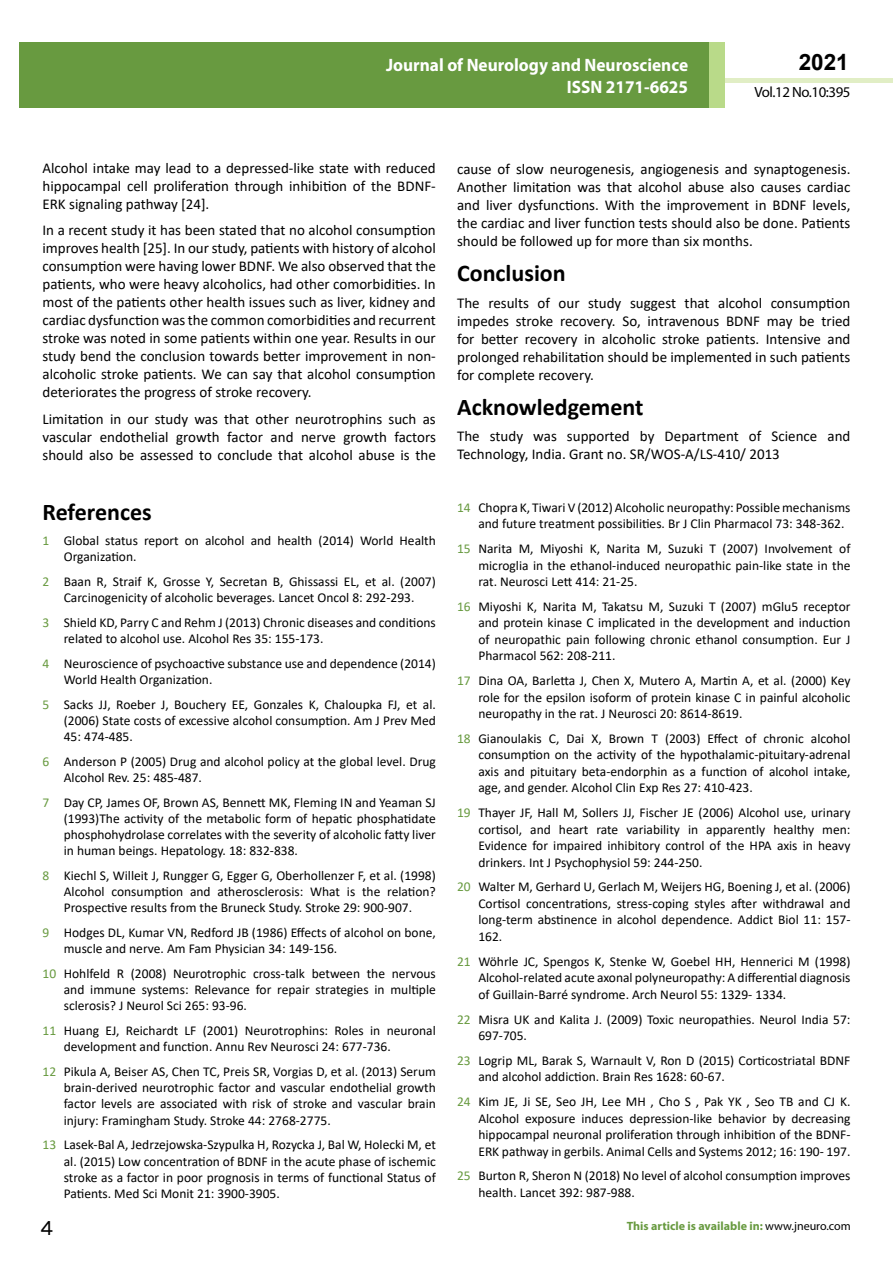
<style>
.page{position:relative;width:893px;height:1263px;background:#fff}
.page>*{position:absolute;margin:0;border:0;box-sizing:border-box;transform-origin:0 0}
.t1{font:25.5px "Tunga";color:#000}
.t2{font:700 24px "Calibri";color:#000}
.t3{font:700 22.5px "Arial";color:#000}
.t4{font:700 18px/21.6px "Myriad Pro";color:#fff;text-align:right;scale:.96 1}
.t5{font:15px/18px "Calibri";color:#000;text-align:justify}
.t6{font:14.85px "Myriad Pro";letter-spacing:-.03em;color:#000}
.t7{font:13.5px/16.5px "Calibri";color:#000;text-align:justify}
.t8{font:700 12px "Myriad Pro";color:#689a40}
.s1{color:#689a40}
.s2{font-weight:400;color:#000}
</style>
<div class="page">
<hr style="left:725px;top:78px;width:168px;height:4px;background:#e1eec5">
<div style="left:19px;top:42px;width:690px;height:66px;background:#689a40"></div>
<div style="left:709px;top:42px;width:16px;height:66px;background:#b9da89"></div>
<h3 class="t4" style="left:386px;top:54px;width:316px">Journal of Neurology and Neuroscience<br>ISSN 2171-6625</h3>
<h3 class="t4" style="left:517px;top:53px;width:198px">ARCHIVOS DE MEDICINA<br>ISSN 1698-9465</h3>
<h3 class="t3" style="left:799px;top:46px;width:52px">2021</h3>
<p class="t6" style="left:755px;top:83px;width:97px">Vol.12 No.10:395</p>
<p class="t5" style="left:43px;top:158px;width:395px">Alcohol intake may lead to a depressed-like state with reduced hippocampal cell proliferation through inhibition of the BDNF-ERK signaling pathway [24].</p>
<p class="t5" style="left:43px;top:221px;width:395px">In a recent study it has been stated that no alcohol consumption improves health [25]. In our study, patients with history of alcohol consumption were having lower BDNF. We also observed that the patients, who were heavy alcoholics, had other comorbidities. In most of the patients other health issues such as liver, kidney and cardiac dysfunction was the common comorbidities and recurrent stroke was noted in some patients within one year. Results in our study bend the conclusion towards better improvement in non&shy;alcoholic stroke patients. We can say that alcohol consumption deteriorates the progress of stroke recovery.</p>
<p class="t5" style="left:43px;top:409px;width:395px">Limitation in our study was that other neurotrophins such as vascular endothelial growth factor and nerve growth factors should also be assessed to conclude that alcohol abuse is the</p>
<h2 class="t2" style="left:43px;top:495px;width:111px">References</h2>
<p class="t7" style="left:64px;top:532px;width:374px;text-indent:-21px"><span class="s1">1</span> Global status report on alcohol and health (2014) World Health<br>Organization.</p>
<p class="t7" style="left:43px;top:573px;width:395px;text-align:center"><span class="s1">2</span> Baan R, Straif K, Grosse Y, Secretan B, Ghissassi EL, et al. (2007)<br>Carcinogenicity of alcoholic beverages. Lancet Oncol 8: 292-293.</p>
<p class="t7" style="left:64px;top:614px;width:374px;text-indent:-21px"><span class="s1">3</span> Shield KD, Parry C and Rehm J (2013) Chronic diseases and conditions related to alcohol use. Alcohol Res 35: 155-173.</p>
<p class="t7" style="left:64px;top:655px;width:374px;text-indent:-21px"><span class="s1">4</span> Neuroscience of psychoactive substance use and dependence (2014)<br>World Health Organization.</p>
<p class="t7" style="left:64px;top:696px;width:374px;text-indent:-21px"><span class="s1">5</span> Sacks JJ, Roeber J, Bouchery EE, Gonzales K, Chaloupka FJ, et al. (2006) State costs of excessive alcohol consumption. Am J Prev Med 45: 474-485.</p>
<p class="t7" style="left:64px;top:753px;width:374px;text-indent:-21px"><span class="s1">6</span> Anderson P (2005) Drug and alcohol policy at the global level. Drug<br>Alcohol Rev. 25: 485-487.</p>
<p class="t7" style="left:64px;top:794px;width:374px;text-indent:-21px"><span class="s1">7</span> Day CP, James OF, Brown AS, Bennett MK, Fleming IN and Yeaman SJ (1993)The activity of the metabolic form of hepatic phosphatidate phosphohydrolase correlates with the severity of alcoholic fatty liver in human beings. Hepatology. 18: 832-838.</p>
<p class="t7" style="left:64px;top:867px;width:374px;text-indent:-21px"><span class="s1">8</span> Kiechl S, Willeit J, Rungger G, Egger G, Oberhollenzer F, et al. (1998)<br>Alcohol consumption and atherosclerosis: What is the relation?<br>Prospective results from the Bruneck Study. Stroke 29: 900-907.</p>
<p class="t7" style="left:64px;top:924px;width:374px;text-indent:-21px"><span class="s1">9</span> Hodges DL, Kumar VN, Redford JB (1986) Effects of alcohol on bone, muscle and nerve. Am Fam Physician 34: 149-156.</p>
<p class="t7" style="left:64px;top:965px;width:374px;text-indent:-21px"><span class="s1">10</span> Hohlfeld R (2008) Neurotrophic cross-talk between the nervous and immune systems: Relevance for repair strategies in multiple sclerosis? J Neurol Sci 265: 93-96.</p>
<p class="t7" style="left:64px;top:1022px;width:374px;text-indent:-21px"><span class="s1">11</span> Huang EJ, Reichardt LF (2001) Neurotrophins: Roles in neuronal development and function. Annu Rev Neurosci 24: 677-736.</p>
<p class="t7" style="left:64px;top:1063px;width:374px;text-indent:-21px"><span class="s1">12</span> Pikula A, Beiser AS, Chen TC, Preis SR, Vorgias D, et al. (2013) Serum brain-derived neurotrophic factor and vascular endothelial growth factor levels are associated with risk of stroke and vascular brain injury: Framingham Study. Stroke 44: 2768-2775.</p>
<p class="t7" style="left:64px;top:1136px;width:374px;text-indent:-21px"><span class="s1">13</span> Lasek-Bal A, Jedrzejowska-Szypulka H, Rozycka J, Bal W, Holecki M, et al. (2015) Low concentration of BDNF in the acute phase of ischemic stroke as a factor in poor prognosis in terms of functional Status of Patients. Med Sci Monit 21: 3900-3905.</p>
<p class="t5" style="left:457px;top:160px;width:395px">cause of slow neurogenesis, angiogenesis and synaptogenesis.<br>Another limitation was that alcohol abuse also causes cardiac and liver dysfunctions. With the improvement in BDNF levels, the cardiac and liver function tests should also be done. Patients should be followed up for more than six months.</p>
<h2 class="t2" style="left:457px;top:256px;width:110px">Conclusion</h2>
<p class="t5" style="left:457px;top:293px;width:395px">The results of our study suggest that alcohol consumption impedes stroke recovery. So, intravenous BDNF may be tried for better recovery in alcoholic stroke patients. Intensive and prolonged rehabilitation should be implemented in such patients for complete recovery.</p>
<h2 class="t2" style="left:457px;top:390px;width:188px">Acknowledgement</h2>
<p class="t5" style="left:457px;top:427px;width:395px">The study was supported by Department of Science and<br>Technology, India. Grant no. SR/WOS-A/LS-410/ 2013</p>
<p class="t7" style="left:478px;top:499px;width:374px;text-indent:-21px"><span class="s1">14</span> Chopra K, Tiwari V (2012) Alcoholic neuropathy: Possible mechanisms and future treatment possibilities. Br J Clin Pharmacol 73: 348-362.</p>
<p class="t7" style="left:478px;top:540px;width:374px;text-indent:-21px"><span class="s1">15</span> Narita M, Miyoshi K, Narita M, Suzuki T (2007) Involvement of microglia in the ethanol-induced neuropathic pain-like state in the rat. Neurosci Lett 414: 21-25.</p>
<p class="t7" style="left:478px;top:598px;width:374px;text-indent:-21px"><span class="s1">16</span> Miyoshi K, Narita M, Takatsu M, Suzuki T (2007) mGlu5 receptor and protein kinase C implicated in the development and induction of neuropathic pain following chronic ethanol consumption. Eur J Pharmacol 562: 208-211.</p>
<p class="t7" style="left:478px;top:672px;width:374px;text-indent:-21px"><span class="s1">17</span> Dina OA, Barletta J, Chen X, Mutero A, Martin A, et al. (2000) Key role for the epsilon isoform of protein kinase C in painful alcoholic neuropathy in the rat. J Neurosci 20: 8614-8619.</p>
<p class="t7" style="left:478px;top:730px;width:374px;text-indent:-21px"><span class="s1">18</span> Gianoulakis C, Dai X, Brown T (2003) Effect of chronic alcohol consumption on the activity of the hypothalamic-pituitary-adrenal axis and pituitary beta-endorphin as a function of alcohol intake, age, and gender. Alcohol Clin Exp Res 27: 410-423.</p>
<p class="t7" style="left:478px;top:804px;width:374px;text-indent:-21px"><span class="s1">19</span> Thayer JF, Hall M, Sollers JJ, Fischer JE (2006) Alcohol use, urinary cortisol, and heart rate variability in apparently healthy men:<br>Evidence for impaired inhibitory control of the HPA axis in heavy drinkers. Int J Psychophysiol 59: 244-250.</p>
<p class="t7" style="left:478px;top:878px;width:374px;text-indent:-21px"><span class="s1">20</span> Walter M, Gerhard U, Gerlach M, Weijers HG, Boening J, et al. (2006)<br>Cortisol concentrations, stress-coping styles after withdrawal and long-term abstinence in alcohol dependence. Addict Biol 11: 157- 162.</p>
<p class="t7" style="left:478px;top:953px;width:374px;text-indent:-21px"><span class="s1">21</span> Wöhrle JC, Spengos K, Stenke W, Goebel HH, Hennerici M (1998)<br>Alcohol-related acute axonal polyneuropathy: A differential diagnosis of Guillain-Barré syndrome. Arch Neurol 55: 1329- 1334.</p>
<p class="t7" style="left:478px;top:1010px;width:374px;text-indent:-21px"><span class="s1">22</span> Misra UK and Kalita J. (2009) Toxic neuropathies. Neurol India 57:<br>697-705.</p>
<p class="t7" style="left:478px;top:1052px;width:374px;text-indent:-21px"><span class="s1">23</span> Logrip ML, Barak S, Warnault V, Ron D (2015) Corticostriatal BDNF and alcohol addiction. Brain Res 1628: 60-67.</p>
<p class="t7" style="left:478px;top:1093px;width:374px;text-indent:-21px"><span class="s1">24</span> Kim JE, Ji SE, Seo JH, Lee MH , Cho S , Pak YK , Seo TB and CJ K.<br>Alcohol exposure induces depression-like behavior by decreasing hippocampal neuronal proliferation through inhibition of the BDNF-ERK pathway in gerbils. Animal Cells and Systems 2012; 16: 190- 197.</p>
<p class="t7" style="left:478px;top:1167px;width:374px;text-indent:-21px"><span class="s1">25</span> Burton R, Sheron N (2018) No level of alcohol consumption improves health. Lancet 392: 987-988.</p>
<h1 class="t1" style="left:40px;top:1211px;width:15px">4</h1>
<p class="t8" style="left:627px;top:1218px;width:225px">This article is available in: <span class="s2">www.jneuro.com</span></p>
</div>
